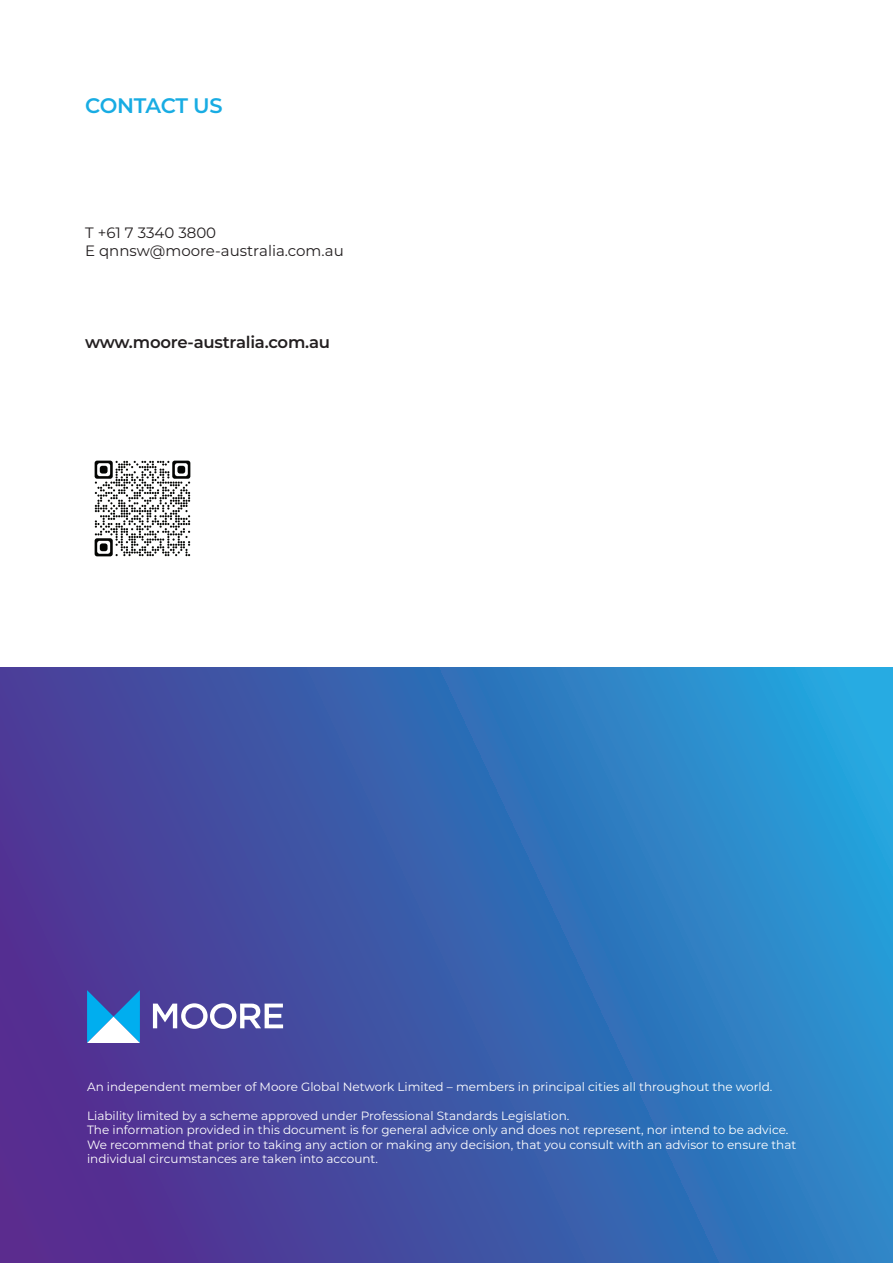
<style>
.page{position:relative;width:893px;height:1263px;background:#fff}
.page>*{position:absolute;margin:0;border:0;box-sizing:border-box;transform-origin:0 0}
.t1{font:600 21px "Montserrat";letter-spacing:-.02em;color:#18ace3}
.t2{font:600 16.5px "Montserrat";letter-spacing:-.015em;color:#231f20}
.t3{font:15px/18px "Montserrat";color:#231f20}
.t4{font:12px/14.4px "Montserrat";color:#fff}
</style>
<div class="page">
<svg style="left:0;top:668px;width:893px;height:595px;background:#3a61af"></svg>
<svg style="left:153px;top:1003px;width:130px;height:26px"></svg>
<svg style="left:87px;top:990px;width:53px;height:53px"></svg>
<img style="left:94px;top:460px;width:97px;height:97px">
<h1 class="t1" style="left:85px;top:90px;width:139px">CONTACT US</h1>
<p class="t3" style="left:85px;top:223px;width:260px">T +61 7 3340 3800<br>E qnnsw@moore-australia.com.au</p>
<h2 class="t2" style="left:85px;top:330px;width:247px">www.moore-australia.com.au</h2>
<p class="t4" style="left:87px;top:1079px;width:687px">An independent member of Moore Global Network Limited – members in principal cities all throughout the world.</p>
<p class="t4" style="left:87px;top:1108px;width:711px">Liability limited by a scheme approved under Professional Standards Legislation.<br>The information provided in this document is for general advice only and does not represent, nor intend to be advice.<br>We recommend that prior to taking any action or making any decision, that you consult with an advisor to ensure that individual circumstances are taken into account.</p>
</div>
